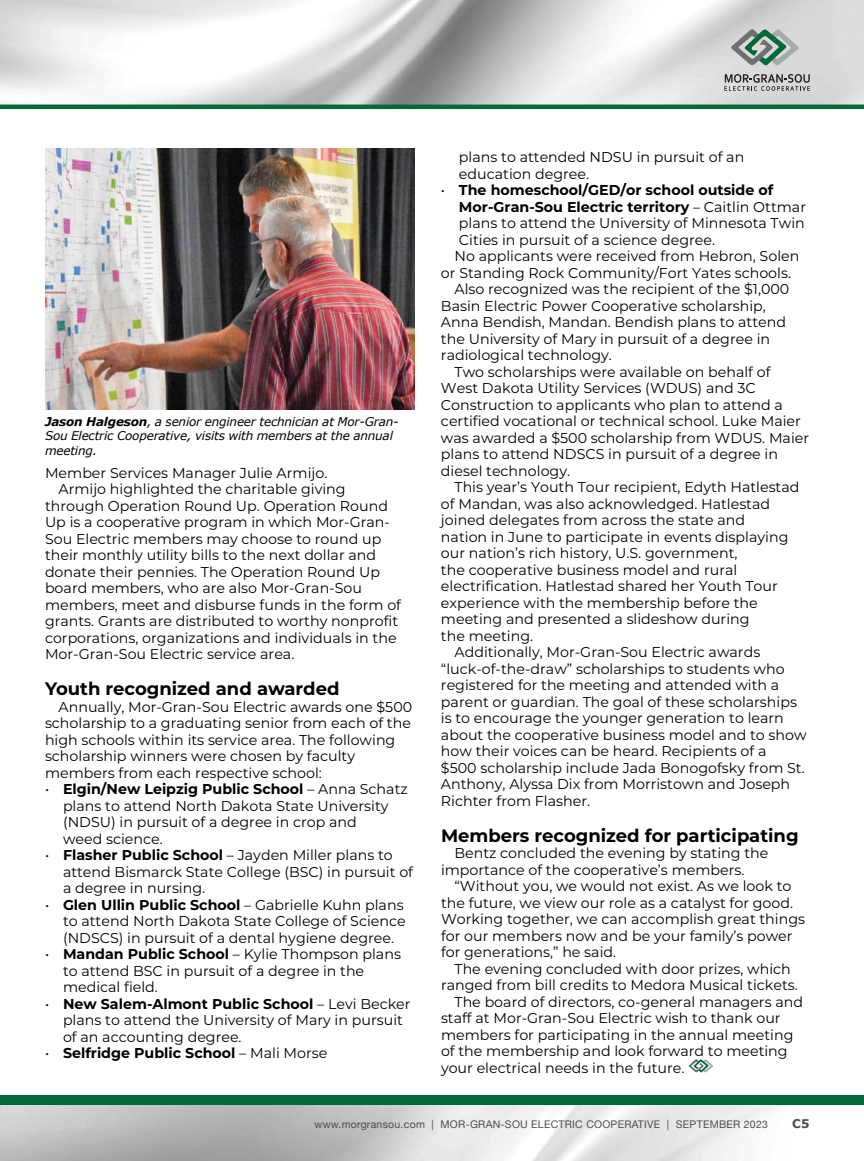
<style>
.page{position:relative;width:864px;height:1161px;background:#fff}
.page>*{position:absolute;margin:0;border:0;box-sizing:border-box;transform-origin:0 0}
.t1{font:700 18px "Montserrat";color:#000}
.t2{font:14.25px/16.5px "Montserrat";color:#000}
.t3{font:700 14.25px "Montserrat";color:#000}
.t4{font:italic 12px/14.2px "Verdana";letter-spacing:-.015em;color:#000}
.t5{font:700 12px "Verdana";color:#4d4d4f}
.t6{font:10.5px "Helvetica Neue";letter-spacing:.025em;color:#4d4d4f}
.s1{font-weight:700}
.s2{font-weight:400}
</style>
<div class="page">
<svg style="left:688px;top:1059px;width:25px;height:14px"></svg>
<img style="left:45px;top:148px;width:369px;height:262px">
<img style="left:0;top:0;width:864px;height:105px">
<div style="left:0;top:1095px;width:864px;height:10px;background:#026938"></div>
<hr style="left:0;top:105px;width:864px;height:4px;background:#026938">
<svg style="left:724px;top:74px;width:86px;height:17px"></svg>
<svg style="left:730px;top:28px;width:70px;height:38px;background:#9daea7"></svg>
<p class="t4" style="left:45px;top:415px;width:355px"><span class="s1">Jason Halgeson</span>, a senior engineer technician at Mor-Gran-<br>Sou Electric Cooperative, visits with members at the annual meeting.</p>
<p class="t2" style="left:45px;top:464px;width:284px">Member Services Manager Julie Armijo.</p>
<p class="t2" style="left:58px;top:480px;width:289px">Armijo highlighted the charitable giving</p>
<p class="t2" style="left:45px;top:497px;width:345px">through Operation Round Up. Operation Round</p>
<p class="t2" style="left:45px;top:513px;width:346px">Up is a cooperative program in which Mor-Gran-</p>
<p class="t2" style="left:45px;top:530px;width:338px">Sou Electric members may choose to round up</p>
<p class="t2" style="left:45px;top:546px;width:333px">their monthly utility bills to the next dollar and</p>
<p class="t2" style="left:45px;top:563px;width:337px">donate their pennies. The Operation Round Up</p>
<p class="t2" style="left:45px;top:579px;width:319px">board members, who are also Mor-Gran-Sou</p>
<p class="t2" style="left:45px;top:596px;width:358px">members, meet and disburse funds in the form of</p>
<p class="t2" style="left:45px;top:612px;width:355px">grants. Grants are distributed to worthy nonprofit</p>
<p class="t2" style="left:45px;top:629px;width:353px">corporations, organizations and individuals in the</p>
<p class="t2" style="left:45px;top:645px;width:251px">Mor-Gran-Sou Electric service area.</p>
<p class="t1" style="left:45px;top:676px;width:296px">Youth recognized and awarded</p>
<p class="t2" style="left:45px;top:698px;width:369px;text-indent:13px">Annually, Mor-Gran-Sou Electric awards one $500 scholarship to a graduating senior from each of the high schools within its service area. The following scholarship winners were chosen by faculty members from each respective school:</p>
<p class="t2" style="left:63px;top:780px;width:346px;text-indent:-18px">• <span class="s1">Elgin/New Leipzig Public School</span> – Anna Schatz plans to attend North Dakota State University (NDSU) in pursuit of a degree in crop and<br>weed science.</p>
<p class="t2" style="left:63px;top:846px;width:352px;text-indent:-18px">• <span class="s1">Flasher Public School</span> – Jayden Miller plans to attend Bismarck State College (BSC) in pursuit of a degree in nursing.</p>
<p class="t2" style="left:63px;top:896px;width:344px;text-indent:-18px">• <span class="s1">Glen Ullin Public School</span> – Gabrielle Kuhn plans to attend North Dakota State College of Science (NDSCS) in pursuit of a dental hygiene degree.</p>
<p class="t2" style="left:63px;top:945px;width:339px;text-indent:-18px">• <span class="s1">Mandan Public School</span> – Kylie Thompson plans to attend BSC in pursuit of a degree in the medical field.</p>
<p class="t2" style="left:63px;top:995px;width:349px;text-indent:-18px">• <span class="s1">New Salem-Almont Public School</span> – Levi Becker plans to attend the University of Mary in pursuit of an accounting degree.</p>
<p class="t3" style="left:45px;top:1043px;width:284px"><span class="s2">•</span> Selfridge Public School <span class="s2">– Mali Morse</span></p>
<p class="t2" style="left:459px;top:149px;width:287px">plans to attended NDSU in pursuit of an education degree.</p>
<p class="t3" style="left:441px;top:180px;width:334px"><span class="s2">•</span> The homeschool/GED/or school outside of</p>
<p class="t3" style="left:459px;top:197px;width:349px">Mor-Gran-Sou Electric territory <span class="s2">– Caitlin Ottmar</span></p>
<p class="t2" style="left:459px;top:215px;width:347px">plans to attend the University of Minnesota Twin</p>
<p class="t2" style="left:459px;top:231px;width:258px">Cities in pursuit of a science degree.</p>
<p class="t2" style="left:454px;top:248px;width:346px">No applicants were received from Hebron, Solen</p>
<p class="t2" style="left:441px;top:264px;width:352px">or Standing Rock Community/Fort Yates schools.</p>
<p class="t2" style="left:454px;top:281px;width:336px">Also recognized was the recipient of the $1,000</p>
<p class="t2" style="left:441px;top:297px;width:327px">Basin Electric Power Cooperative scholarship,</p>
<p class="t2" style="left:441px;top:314px;width:347px">Anna Bendish, Mandan. Bendish plans to attend</p>
<p class="t2" style="left:441px;top:330px;width:331px">the University of Mary in pursuit of a degree in</p>
<p class="t2" style="left:441px;top:347px;width:172px">radiological technology.</p>
<p class="t2" style="left:454px;top:363px;width:318px">Two scholarships were available on behalf of</p>
<p class="t2" style="left:441px;top:380px;width:316px">West Dakota Utility Services (WDUS) and 3C</p>
<p class="t2" style="left:441px;top:396px;width:343px">Construction to applicants who plan to attend a</p>
<p class="t2" style="left:441px;top:413px;width:361px">certified vocational or technical school. Luke Maier</p>
<p class="t2" style="left:441px;top:429px;width:370px">was awarded a $500 scholarship from WDUS. Maier</p>
<p class="t2" style="left:441px;top:446px;width:339px">plans to attend NDSCS in pursuit of a degree in</p>
<p class="t2" style="left:441px;top:462px;width:131px">diesel technology.</p>
<p class="t2" style="left:454px;top:479px;width:347px">This year’s Youth Tour recipient, Edyth Hatlestad</p>
<p class="t2" style="left:441px;top:495px;width:331px">of Mandan, was also acknowledged. Hatlestad</p>
<p class="t2" style="left:441px;top:512px;width:306px">joined delegates from across the state and</p>
<p class="t2" style="left:441px;top:528px;width:349px">nation in June to participate in events displaying</p>
<p class="t2" style="left:441px;top:545px;width:298px">our nation’s rich history, U.S. government,</p>
<p class="t2" style="left:441px;top:561px;width:298px">the cooperative business model and rural</p>
<p class="t2" style="left:441px;top:578px;width:338px">electrification. Hatlestad shared her Youth Tour</p>
<p class="t2" style="left:441px;top:594px;width:318px">experience with the membership before the</p>
<p class="t2" style="left:441px;top:611px;width:310px">meeting and presented a slideshow during</p>
<p class="t2" style="left:441px;top:627px;width:94px">the meeting.</p>
<p class="t2" style="left:454px;top:644px;width:307px">Additionally, Mor-Gran-Sou Electric awards</p>
<p class="t2" style="left:441px;top:660px;width:345px">“luck-of-the-draw” scholarships to students who</p>
<p class="t2" style="left:441px;top:677px;width:340px">registered for the meeting and attended with a</p>
<p class="t2" style="left:441px;top:693px;width:358px">parent or guardian. The goal of these scholarships</p>
<p class="t2" style="left:441px;top:710px;width:344px">is to encourage the younger generation to learn</p>
<p class="t2" style="left:441px;top:726px;width:367px">about the cooperative business model and to show</p>
<p class="t2" style="left:441px;top:743px;width:327px">how their voices can be heard. Recipients of a</p>
<p class="t2" style="left:441px;top:759px;width:365px">$500 scholarship include Jada Bonogofsky from St.</p>
<p class="t2" style="left:441px;top:776px;width:351px">Anthony, Alyssa Dix from Morristown and Joseph</p>
<p class="t2" style="left:441px;top:792px;width:151px">Richter from Flasher.</p>
<p class="t1" style="left:441px;top:822px;width:359px">Members recognized for participating</p>
<p class="t2" style="left:441px;top:844px;width:329px;text-indent:13px">Bentz concluded the evening by stating the importance of the cooperative’s members.</p>
<p class="t2" style="left:441px;top:877px;width:366px;text-indent:13px">“Without you, we would not exist. As we look to the future, we view our role as a catalyst for good.<br>Working together, we can accomplish great things for our members now and be your family’s power for generations,” he said.</p>
<p class="t2" style="left:454px;top:960px;width:338px">The evening concluded with door prizes, which</p>
<p class="t2" style="left:441px;top:976px;width:358px">ranged from bill credits to Medora Musical tickets.</p>
<p class="t2" style="left:454px;top:993px;width:350px">The board of directors, co-general managers and</p>
<p class="t2" style="left:441px;top:1010px;width:341px">staff at Mor-Gran-Sou Electric wish to thank our</p>
<p class="t2" style="left:441px;top:1026px;width:354px">members for participating in the annual meeting</p>
<p class="t2" style="left:441px;top:1043px;width:348px">of the membership and look forward to meeting</p>
<p class="t2" style="left:441px;top:1059px;width:245px">your electrical needs in the future.</p>
<p class="t6" style="left:314px;top:1116px;width:455px">www.morgransou.com | MOR-GRAN-SOU ELECTRIC COOPERATIVE | SEPTEMBER 2023</p>
<p class="t5" style="left:792px;top:1115px;width:19px">C5</p>
</div>
